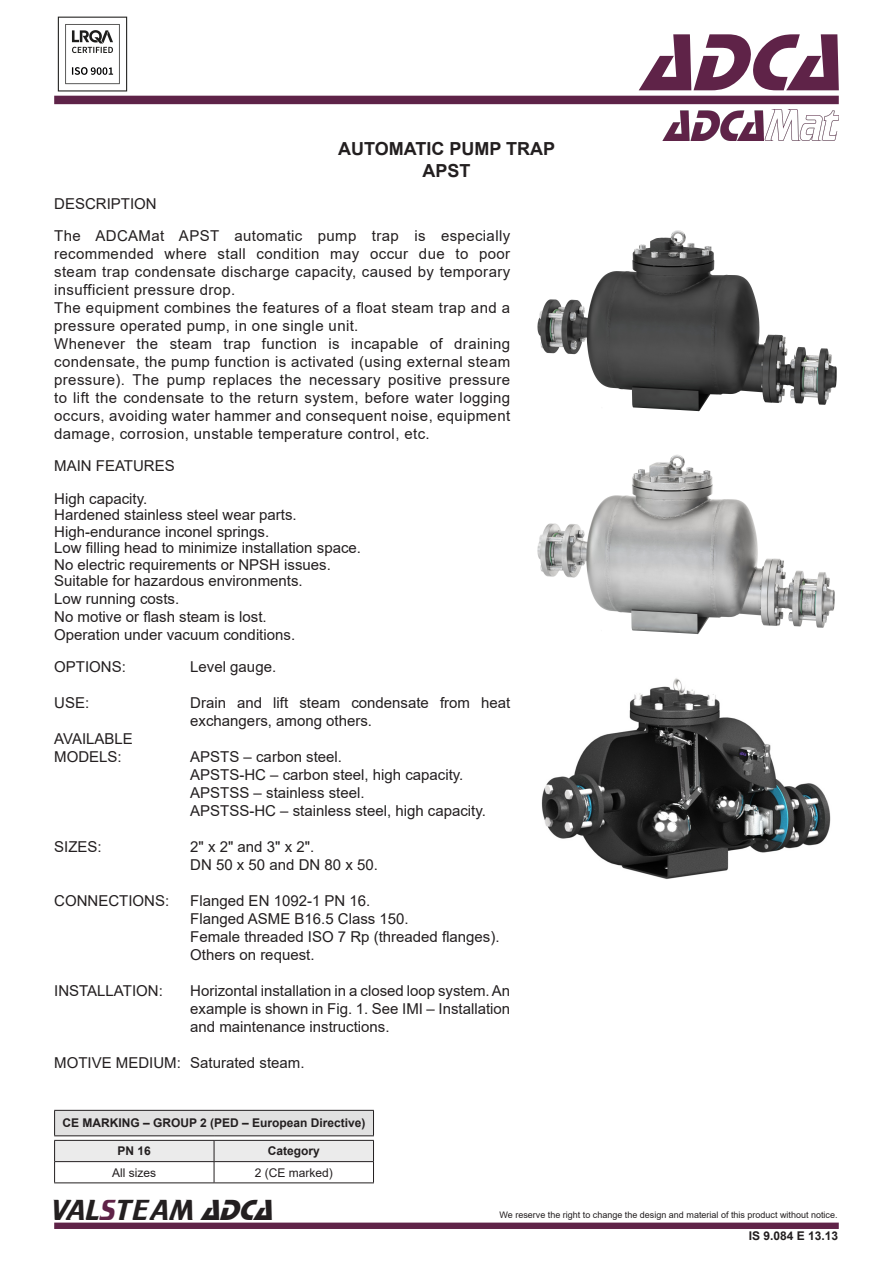
<style>
.page{position:relative;width:893px;height:1263px;background:#fff}
.page>*{position:absolute;margin:0;border:0;box-sizing:border-box;transform-origin:0 0}
.t1{font:italic 84px "Stop D";color:#5f2348}
.t2{font:30px "Trekker";color:#231f20}
.t3{font:700 18px "Arial";color:#231f20}
.t4{font:15px/18px "Arial";color:#231f20;text-align:justify}
.t5{font:15px/18px "Arial";letter-spacing:.025em;color:#231f20}
.t6{font:700 12px "Arial";color:#231f20}
.t7{font:12px "Arial";color:#231f20}
.t8{font:9px "Arial";color:#231f20}
.s1{color:#5f2348}
.s2{font-family:"Stop D";font-style:italic}
</style>
<div class="page">
<div style="left:54px;top:96px;width:785px;height:8px;background:#5e2348"></div>
<div style="left:54px;top:1222px;width:785px;height:7px;background:#5f2348;border:2px solid #5f2348"></div>
<img style="left:57px;top:16px;width:71px;height:76px">
<img style="left:663px;top:109px;width:176px;height:32px">
<hr style="left:54px;top:1182px;width:160px;height:1px;background:#231f20">
<hr style="left:214px;top:1182px;width:160px;height:1px;background:#231f20">
<hr style="left:54px;top:1110px;width:160px;height:1px;background:#231f20">
<hr style="left:214px;top:1110px;width:160px;height:1px;background:#231f20">
<svg style="left:54px;top:1111px;width:320px;height:71px"></svg>
<hr style="left:54px;top:1161px;width:160px;height:1px;background:#231f20">
<hr style="left:214px;top:1161px;width:160px;height:1px;background:#231f20">
<img style="left:537px;top:230px;width:300px;height:181px">
<img style="left:541px;top:678px;width:290px;height:201px">
<img style="left:537px;top:454px;width:298px;height:180px">
<p class="t4" style="left:54px;top:195px;width:104px">DESCRIPTION</p>
<p class="t3" style="left:338px;top:136px;width:219px">AUTOMATIC PUMP TRAP</p>
<p class="t3" style="left:422px;top:158px;width:50px">APST</p>
<p class="t4" style="left:54px;top:227px;width:457px">The ADCAMat APST automatic pump trap is especially recommended where stall condition may occur due to poor steam trap condensate discharge capacity, caused by temporary insufficient pressure drop.</p>
<p class="t5" style="left:54px;top:299px;width:457px">The equipment combines the features of a float steam trap and a pressure operated pump, in one single unit.</p>
<p class="t4" style="left:54px;top:335px;width:457px">Whenever the steam trap function is incapable of draining condensate, the pump function is activated (using external steam pressure). The pump replaces the necessary positive pressure to lift the condensate to the return system, before water logging occurs, avoiding water hammer and consequent noise, equipment damage, corrosion, unstable temperature control, etc.</p>
<p class="t4" style="left:54px;top:457px;width:122px">MAIN FEATURES</p>
<p class="t4" style="left:54px;top:489px;width:95px">High capacity.</p>
<p class="t4" style="left:54px;top:506px;width:244px">Hardened stainless steel wear parts.</p>
<p class="t4" style="left:54px;top:522px;width:217px">High-endurance inconel springs.</p>
<p class="t4" style="left:54px;top:539px;width:308px">Low filling head to minimize installation space.</p>
<p class="t4" style="left:54px;top:555px;width:278px">No electric requirements or NPSH issues.</p>
<p class="t4" style="left:54px;top:572px;width:250px">Suitable for hazardous environments.</p>
<p class="t4" style="left:54px;top:590px;width:127px">Low running costs.</p>
<p class="t4" style="left:54px;top:608px;width:214px">No motive or flash steam is lost.</p>
<p class="t4" style="left:54px;top:626px;width:242px">Operation under vacuum conditions.</p>
<p class="t4" style="left:54px;top:658px;width:73px">OPTIONS:</p>
<p class="t4" style="left:54px;top:694px;width:37px">USE:</p>
<p class="t4" style="left:54px;top:730px;width:80px">AVAILABLE</p>
<p class="t4" style="left:54px;top:748px;width:69px">MODELS:</p>
<p class="t4" style="left:190px;top:658px;width:87px">Level gauge.</p>
<p class="t4" style="left:190px;top:694px;width:321px">Drain and lift steam condensate from heat exchangers, among others.</p>
<p class="t4" style="left:190px;top:748px;width:153px">APSTS – carbon steel.</p>
<p class="t4" style="left:190px;top:766px;width:275px">APSTS-HC – carbon steel, high capacity.</p>
<p class="t4" style="left:190px;top:784px;width:176px">APSTSS – stainless steel.</p>
<p class="t4" style="left:190px;top:802px;width:297px">APSTSS-HC – stainless steel, high capacity.</p>
<p class="t4" style="left:190px;top:838px;width:125px">2" x 2" and 3" x 2".</p>
<p class="t4" style="left:190px;top:856px;width:189px">DN 50 x 50 and DN 80 x 50.</p>
<p class="t4" style="left:190px;top:892px;width:182px">Flanged EN 1092-1 PN 16.</p>
<p class="t4" style="left:190px;top:910px;width:220px">Flanged ASME B16.5 Class 150.</p>
<p class="t4" style="left:190px;top:928px;width:311px">Female threaded ISO 7 Rp (threaded flanges).</p>
<p class="t4" style="left:190px;top:946px;width:126px">Others on request.</p>
<p class="t4" style="left:190px;top:982px;width:321px">Horizontal installation in a closed loop system. An example is shown in Fig. 1. See IMI – Installation and maintenance instructions.</p>
<p class="t4" style="left:190px;top:1054px;width:116px">Saturated steam.</p>
<p class="t4" style="left:54px;top:838px;width:49px">SIZES:</p>
<p class="t4" style="left:54px;top:892px;width:117px">CONNECTIONS:</p>
<p class="t4" style="left:54px;top:982px;width:110px">INSTALLATION:</p>
<p class="t4" style="left:54px;top:1054px;width:128px">MOTIVE MEDIUM:</p>
<p class="t6" style="left:62px;top:1115px;width:305px">CE MARKING – GROUP 2 (PED – European Directive)</p>
<p class="t6" style="left:118px;top:1143px;width:35px">PN 16</p>
<p class="t6" style="left:268px;top:1143px;width:54px">Category</p>
<p class="t7" style="left:112px;top:1164px;width:46px">All sizes</p>
<p class="t7" style="left:255px;top:1164px;width:80px">2 (CE marked)</p>
<h1 class="t1" style="left:640px;top:14px;width:227px">ADCA</h1>
<p class="t2" style="left:51px;top:1193px;width:232px">VAL<span class="s1">S</span>TEAM <span class="s2">ADCA</span></p>
<p class="t8" style="left:500px;top:1209px;width:340px">We reserve the right to change the design and material of this product without notice.</p>
<p class="t6" style="left:749px;top:1227px;width:91px">IS 9.084 E 13.13</p>
</div>
